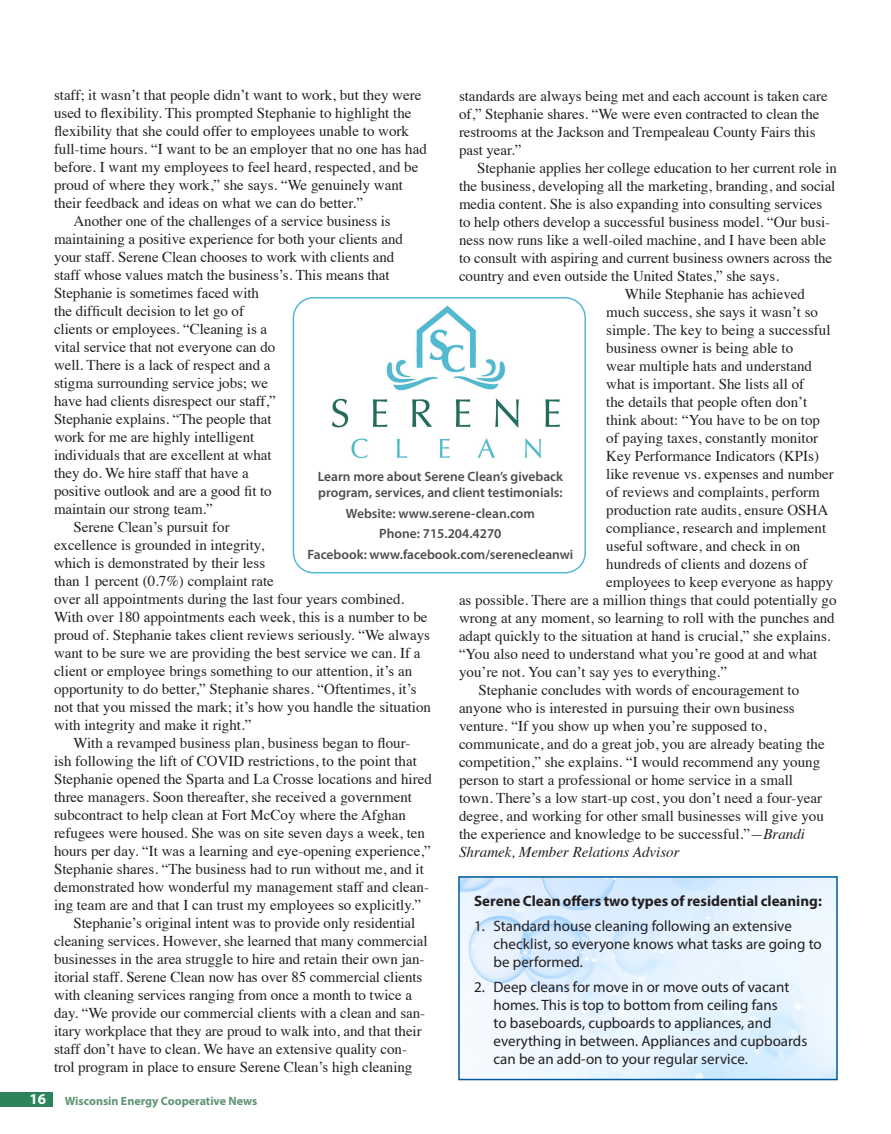
<style>
.page{position:relative;width:891px;height:1134px;background:#fff}
.page>*{position:absolute;margin:0;border:0;box-sizing:border-box;transform-origin:0 0}
.t1{font:15px/18px "Times";color:#231f20}
.t2{font:15px/18px "Myriad Pro";color:#231f20}
.t3{font:700 15px "Myriad Pro";color:#231f20}
.t4{font:700 15px "Myriad Pro";color:#fff}
.t5{font:600 13.5px/16.2px "Myriad Pro";color:#4b4c4d}
.t6{font:700 12px "Myriad Pro";color:#609474}
.s1{font-style:italic}
</style>
<div class="page">
<img style="left:331px;top:298px;width:246px;height:161px">
<div style="left:293px;top:297px;width:293px;height:276px;border:2px solid #53b9d1;border-radius:20px"></div>
<img style="left:461px;top:879px;width:374px;height:198px">
<div style="left:458px;top:876px;width:380px;height:204px;border:2px solid #00599b"></div>
<div style="left:0;top:1092px;width:53px;height:14px;background:#2d845b"></div>
<p class="t1" style="left:54px;top:85px;width:374px">staff; it wasn’t that people didn’t want to work, but they were used to flexibility. This prompted Stephanie to highlight the flexibility that she could offer to employees unable to work full-time hours. “I want to be an employer that no one has had before. I want my employees to feel heard, respected, and be proud of where they work,” she says. “We genuinely want their feedback and ideas on what we can do better.”</p>
<p class="t1" style="left:54px;top:211px;width:350px;text-indent:20px">Another one of the challenges of a service business is maintaining a positive experience for both your clients and your staff. Serene Clean chooses to work with clients and staff whose values match the business’s. This means that Stephanie is sometimes faced with<br>the difficult decision to let go of<br>clients or employees. “Cleaning is a<br>vital service that not everyone can do<br>well. There is a lack of respect and a<br>stigma surrounding service jobs; we<br>have had clients disrespect our staff,”<br>Stephanie explains. “The people that<br>work for me are highly intelligent<br>individuals that are excellent at what<br>they do. We hire staff that have a<br>positive outlook and are a good fit to<br>maintain our strong team.”</p>
<p class="t1" style="left:54px;top:517px;width:379px;text-indent:20px">Serene Clean’s pursuit for<br>excellence is grounded in integrity,<br>which is demonstrated by their less<br>than 1 percent (0.7%) complaint rate<br>over all appointments during the last four years combined.<br>With over 180 appointments each week, this is a number to be proud of. Stephanie takes client reviews seriously. “We always want to be sure we are providing the best service we can. If a client or employee brings something to our attention, it’s an opportunity to do better,” Stephanie shares. “Oftentimes, it’s not that you missed the mark; it’s how you handle the situation with integrity and make it right.”</p>
<p class="t1" style="left:54px;top:733px;width:379px;text-indent:20px">With a revamped business plan, business began to flour-<br>ish following the lift of COVID restrictions, to the point that Stephanie opened the Sparta and La Crosse locations and hired three managers. Soon thereafter, she received a government subcontract to help clean at Fort McCoy where the Afghan refugees were housed. She was on site seven days a week, ten hours per day. “It was a learning and eye-opening experience,” Stephanie shares. “The business had to run without me, and it demonstrated how wonderful my management staff and clean&shy;ing team are and that I can trust my employees so explicitly.”</p>
<p class="t1" style="left:54px;top:913px;width:375px;text-indent:20px">Stephanie’s original intent was to provide only residential cleaning services. However, she learned that many commercial businesses in the area struggle to hire and retain their own jan&shy;itorial staff. Serene Clean now has over 85 commercial clients with cleaning services ranging from once a month to twice a day. “We provide our commercial clients with a clean and san&shy;itary workplace that they are proud to walk into, and that their staff don’t have to clean. We have an extensive quality con&shy;trol program in place to ensure Serene Clean’s high cleaning</p>
<p class="t1" style="left:459px;top:85px;width:370px">standards are always being met and each account is taken care of,” Stephanie shares. “We were even contracted to clean the restrooms at the Jackson and Trempealeau County Fairs this past year.”</p>
<p class="t1" style="left:459px;top:157px;width:380px;text-indent:18px">Stephanie applies her college education to her current role in the business, developing all the marketing, branding, and social media content. She is also expanding into consulting services to help others develop a successful business model. “Our busi&shy;ness now runs like a well-oiled machine, and I have been able to consult with aspiring and current business owners across the country and even outside the United States,” she says.</p>
<p class="t1" style="left:625px;top:283px;width:182px">While Stephanie has achieved</p>
<p class="t1" style="left:606px;top:301px;width:213px">much success, she says it wasn’t so</p>
<p class="t1" style="left:606px;top:319px;width:226px">simple. The key to being a successful</p>
<p class="t1" style="left:606px;top:337px;width:189px">business owner is being able to</p>
<p class="t1" style="left:606px;top:355px;width:207px">wear multiple hats and understand</p>
<p class="t1" style="left:606px;top:373px;width:199px">what is important. She lists all of</p>
<p class="t1" style="left:606px;top:391px;width:202px">the details that people often don’t</p>
<p class="t1" style="left:606px;top:409px;width:215px">think about: “You have to be on top</p>
<p class="t1" style="left:606px;top:427px;width:214px">of paying taxes, constantly monitor</p>
<p class="t1" style="left:606px;top:445px;width:214px">Key Performance Indicators (KPIs)</p>
<p class="t1" style="left:606px;top:463px;width:229px">like revenue vs. expenses and number</p>
<p class="t1" style="left:606px;top:481px;width:215px">of reviews and complaints, perform</p>
<p class="t1" style="left:606px;top:499px;width:224px">production rate audits, ensure OSHA</p>
<p class="t1" style="left:606px;top:517px;width:221px">compliance, research and implement</p>
<p class="t1" style="left:606px;top:535px;width:196px">useful software, and check in on</p>
<p class="t1" style="left:606px;top:553px;width:203px">hundreds of clients and dozens of</p>
<p class="t1" style="left:606px;top:571px;width:229px">employees to keep everyone as happy</p>
<p class="t1" style="left:459px;top:589px;width:379px">as possible. There are a million things that could potentially go</p>
<p class="t1" style="left:459px;top:607px;width:377px">wrong at any moment, so learning to roll with the punches and</p>
<p class="t1" style="left:459px;top:625px;width:373px">adapt quickly to the situation at hand is crucial,” she explains.</p>
<p class="t1" style="left:459px;top:643px;width:360px">“You also need to understand what you’re good at and what</p>
<p class="t1" style="left:459px;top:661px;width:270px">you’re not. You can’t say yes to everything.”</p>
<p class="t1" style="left:459px;top:679px;width:367px;text-indent:20px">Stephanie concludes with words of encouragement to anyone who is interested in pursuing their own business venture. “If you show up when you’re supposed to, communicate, and do a great job, you are already beating the competition,” she explains. “I would recommend any young person to start a professional or home service in a small town. There’s a low start-up cost, you don’t need a four-year degree, and working for other small businesses will give you the experience and knowledge to be successful.”<span class="s1">—Brandi Shramek, Member Relations Advisor</span></p>
<p class="t3" style="left:474px;top:891px;width:349px">Serene Clean offers two types of residential cleaning:</p>
<p class="t2" style="left:494px;top:917px;width:330px;text-indent:-20px">1. Standard house cleaning following an extensive checklist, so everyone knows what tasks are going to be performed.</p>
<p class="t2" style="left:494px;top:977px;width:315px;text-indent:-20px">2. Deep cleans for move in or move outs of vacant homes. This is top to bottom from ceiling fans<br>to baseboards, cupboards to appliances, and everything in between. Appliances and cupboards can be an add-on to your regular service.</p>
<p class="t5" style="left:318px;top:468px;width:247px">Learn more about Serene Clean’s giveback program, services, and client testimonials:</p>
<p class="t5" style="left:346px;top:505px;width:191px">Website: www.serene-clean.com</p>
<p class="t5" style="left:379px;top:525px;width:124px">Phone: 715.204.4270</p>
<p class="t5" style="left:308px;top:546px;width:267px">Facebook: www.facebook.com/serenecleanwi</p>
<p class="t4" style="left:30px;top:1089px;width:18px">16</p>
<p class="t6" style="left:65px;top:1093px;width:194px">Wisconsin Energy Cooperative News</p>
</div>
